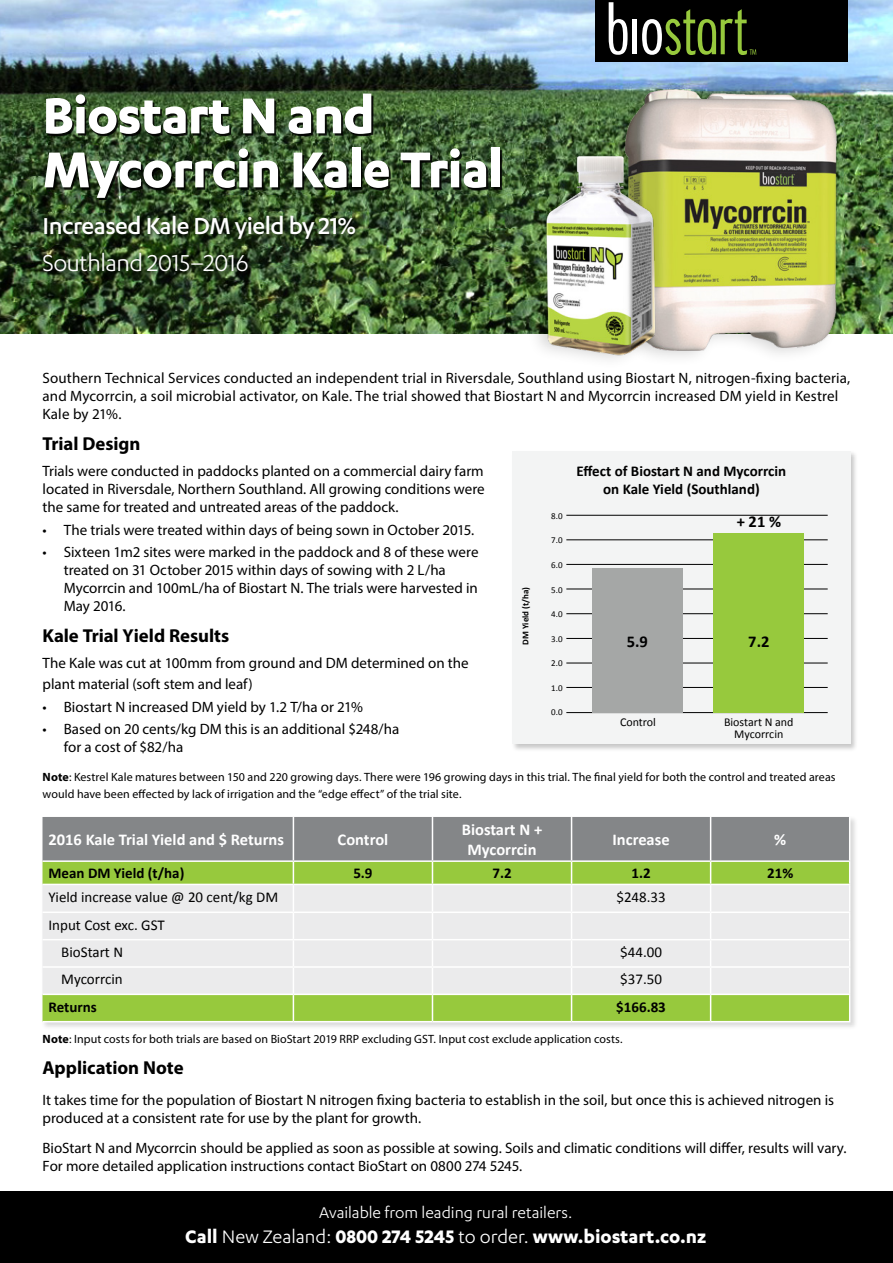
<style>
.page{position:relative;width:893px;height:1263px;background:#fff}
.page>*{position:absolute;margin:0;border:0;box-sizing:border-box;transform-origin:0 0}
.t1{font:700 58.5px/54px "Karbon";letter-spacing:-.02em;color:#fff}
.t2{font:500 26.7px "Karbon";letter-spacing:-.02em;color:#fff}
.t3{font:26.7px "Karbon";letter-spacing:-.02em;color:#fff}
.t4{font:700 21px "Karbon";color:#fff}
.t5{font:700 18.75px "Myriad Pro";color:#000}
.t6{font:18px "Karbon";color:#fff}
.t7{font:700 16.5px/19.8px "Calibri";color:#fff;text-align:center}
.t8{font:700 16.5px "Calibri";color:#000}
.t9{font:15px/18px "Myriad Pro";color:#000}
.t10{font:700 15px/18px "Calibri";color:#000;text-align:center}
.t11{font:15px/27.3px "Calibri";color:#000}
.t12{font:12px/16.5px "Myriad Pro";letter-spacing:.005em;color:#000}
.t13{font:12px/12px "Calibri";color:#000;text-align:center}
.t14{font:9px "Calibri";color:#000}
.t15{font:700 9px "Calibri";color:#000}
.s1{font-weight:700}
.s2{font-weight:400}
</style>
<div class="page">
<img style="left:0;top:0;width:893px;height:334px">
<div style="left:595px;top:0;width:252px;height:62px;background:#000"></div>
<hr style="left:633px;top:20px;width:4px;height:34px;background:#fff">
<svg style="left:609px;top:2px;width:19px;height:53px"></svg>
<svg style="left:642px;top:9px;width:114px;height:46px"></svg>
<div style="left:0;top:1191px;width:893px;height:72px;background:#000"></div>
<div style="left:43px;top:252px;width:210px;height:26px;background:#000;opacity:.75"></div>
<div style="left:44px;top:214px;width:317px;height:30px;background:#000;opacity:.75"></div>
<div style="left:46px;top:95px;width:456px;height:105px;background:#000;opacity:.9"></div>
<div style="left:41px;top:815px;width:817px;height:215px;background:#000;opacity:.15"></div>
<svg style="left:43px;top:817px;width:807px;height:204px"></svg>
<hr style="left:43px;top:1021px;width:250px;height:1px;background:#fff">
<hr style="left:293px;top:1021px;width:139px;height:1px;background:#fff">
<hr style="left:432px;top:1021px;width:140px;height:1px;background:#fff">
<hr style="left:572px;top:1021px;width:139px;height:1px;background:#fff">
<hr style="left:711px;top:1021px;width:139px;height:1px;background:#fff">
<div style="left:511px;top:450px;width:347px;height:302px;background:#000;opacity:.22"></div>
<div style="left:512px;top:451px;width:338px;height:293px;background:#f3f4f4"></div>
<hr style="left:566px;top:687px;width:262px;height:1px;background:#000">
<hr style="left:566px;top:663px;width:262px;height:1px;background:#000">
<hr style="left:566px;top:638px;width:262px;height:1px;background:#000">
<hr style="left:566px;top:613px;width:262px;height:1px;background:#000">
<hr style="left:566px;top:540px;width:262px;height:1px;background:#000">
<hr style="left:566px;top:515px;width:262px;height:1px;background:#000">
<hr style="left:566px;top:564px;width:262px;height:1px;background:#000">
<hr style="left:566px;top:589px;width:262px;height:1px;background:#000">
<hr style="left:566px;top:712px;width:262px;height:1px;background:#000">
<div style="left:713px;top:533px;width:91px;height:180px;background:#97c93d"></div>
<div style="left:592px;top:568px;width:91px;height:144px;background:#a5a7a6"></div>
<div style="left:604px;top:77px;width:240px;height:290px;background:#000;opacity:.17"></div>
<img style="left:614px;top:80px;width:236px;height:281px">
<div style="left:525px;top:143px;width:138px;height:227px;background:#000;opacity:.17"></div>
<img style="left:536px;top:142px;width:139px;height:228px">
<h1 class="t1" style="left:43px;top:86px;width:462px">Biostart N and<br>Mycorrcin Kale Trial</h1>
<h2 class="t2" style="left:43px;top:211px;width:315px">Increased Kale DM yield by 21%</h2>
<h2 class="t3" style="left:43px;top:248px;width:208px">Southland 2015–2016</h2>
<p class="t9" style="left:43px;top:369px;width:809px">Southern Technical Services conducted an independent trial in Riversdale, Southland using Biostart N, nitrogen-fixing bacteria, and Mycorrcin, a soil microbial activator, on Kale. The trial showed that Biostart N and Mycorrcin increased DM yield in Kestrel<br>Kale by 21%.</p>
<p class="t5" style="left:43px;top:431px;width:100px">Trial Design</p>
<p class="t9" style="left:43px;top:462px;width:444px;text-align:justify">Trials were conducted in paddocks planted on a commercial dairy farm located in Riversdale, Northern Southland. All growing conditions were the same for treated and untreated areas of the paddock.</p>
<p class="t9" style="left:43px;top:520px;width:433px">• The trials were treated within days of being sown in October 2015.</p>
<p class="t9" style="left:64px;top:543px;width:416px;text-indent:-21px">• Sixteen 1m2 sites were marked in the paddock and 8 of these were treated on 31 October 2015 within days of sowing with 2 L/ha Mycorrcin and 100mL/ha of Biostart N. The trials were harvested in May 2016.</p>
<p class="t5" style="left:43px;top:623px;width:188px">Kale Trial Yield Results</p>
<p class="t9" style="left:43px;top:652px;width:428px;line-height:21px">The Kale was cut at 100mm from ground and DM determined on the plant material (soft stem and leaf)</p>
<p class="t9" style="left:43px;top:697px;width:322px">• Biostart N increased DM yield by 1.2 T/ha or 21%</p>
<p class="t9" style="left:64px;top:719px;width:337px;text-indent:-21px">• Based on 20 cents/kg DM this is an additional $248/ha for a cost of $82/ha</p>
<p class="t12" style="left:43px;top:768px;width:794px"><span class="s1">Note</span>: Kestrel Kale matures between 150 and 220 growing days. There were 196 growing days in this trial. The final yield for both the control and treated areas would have been effected by lack of irrigation and the “edge effect” of the trial site.</p>
<p class="t10" style="left:577px;top:462px;width:211px">Effect of Biostart N and Mycorrcin on Kale Yield (Southland)</p>
<p class="t14" style="left:551px;top:510px;width:13px">8.0</p>
<p class="t8" style="left:737px;top:509px;width:46px">+ 21 %</p>
<p class="t14" style="left:551px;top:534px;width:13px">7.0</p>
<p class="t14" style="left:551px;top:559px;width:13px">6.0</p>
<p class="t14" style="left:551px;top:583px;width:13px">5.0</p>
<p class="t15" style="left:519px;top:645px;width:59px;rotate:-90deg">DM Yield (t/ha)</p>
<p class="t14" style="left:551px;top:608px;width:13px">4.0</p>
<p class="t14" style="left:551px;top:632px;width:13px">3.0</p>
<p class="t8" style="left:627px;top:630px;width:23px">5.9</p>
<p class="t8" style="left:748px;top:630px;width:23px">7.2</p>
<p class="t14" style="left:551px;top:657px;width:13px">2.0</p>
<p class="t14" style="left:551px;top:682px;width:13px">1.0</p>
<p class="t14" style="left:551px;top:706px;width:13px">0.0</p>
<p class="t13" style="left:620px;top:715px;width:38px">Control</p>
<p class="t13" style="left:724px;top:715px;width:71px">Biostart N and<br>Mycorrcin</p>
<p class="t7" style="left:49px;top:829px;width:237px">2016 Kale Trial Yield and $ Returns</p>
<p class="t7" style="left:338px;top:829px;width:52px">Control</p>
<p class="t7" style="left:462px;top:819px;width:82px">Biostart N +<br>Mycorrcin</p>
<p class="t7" style="left:612px;top:829px;width:59px">Increase</p>
<p class="t7" style="left:774px;top:829px;width:14px">%</p>
<p class="t10" style="left:49px;top:864px;width:137px">Mean DM Yield (t/ha)</p>
<p class="t10" style="left:353px;top:864px;width:21px">5.9</p>
<p class="t10" style="left:492px;top:864px;width:21px">7.2</p>
<p class="t10" style="left:631px;top:864px;width:21px">1.2</p>
<p class="t10" style="left:767px;top:864px;width:28px">21%</p>
<p class="t11" style="left:49px;top:883px;width:231px">Yield increase value @ 20 cent/kg DM</p>
<p class="t11" style="left:616px;top:883px;width:51px">$248.33</p>
<p class="t11" style="left:61px;top:910px;width:105px;text-indent:-13px">Input Cost exc. GST<br>BioStart N</p>
<p class="t11" style="left:620px;top:938px;width:43px">$44.00</p>
<p class="t11" style="left:61px;top:965px;width:63px">Mycorrcin</p>
<p class="t11" style="left:620px;top:965px;width:43px">$37.50</p>
<p class="t10" style="left:49px;top:997px;width:50px">Returns</p>
<p class="t10" style="left:616px;top:997px;width:51px">$166.83</p>
<p class="t12" style="left:43px;top:1031px;width:582px"><span class="s1">Note</span>: Input costs for both trials are based on BioStart 2019 RRP excluding GST. Input cost exclude application costs.</p>
<p class="t5" style="left:43px;top:1055px;width:143px">Application Note</p>
<p class="t9" style="left:43px;top:1090px;width:793px">It takes time for the population of Biostart N nitrogen fixing bacteria to establish in the soil, but once this is achieved nitrogen is produced at a consistent rate for use by the plant for growth.</p>
<p class="t9" style="left:43px;top:1139px;width:805px">BioStart N and Mycorrcin should be applied as soon as possible at sowing. Soils and climatic conditions will differ, results will vary.<br>For more detailed application instructions contact BioStart on 0800 274 5245.</p>
<p class="t6" style="left:319px;top:1202px;width:255px">Available from leading rural retailers.</p>
<h3 class="t4" style="left:185px;top:1225px;width:523px">Call <span class="s2">New Zealand:</span> 0800 274 5245 <span class="s2">to order.</span> www.biostart.co.nz</h3>
</div>
